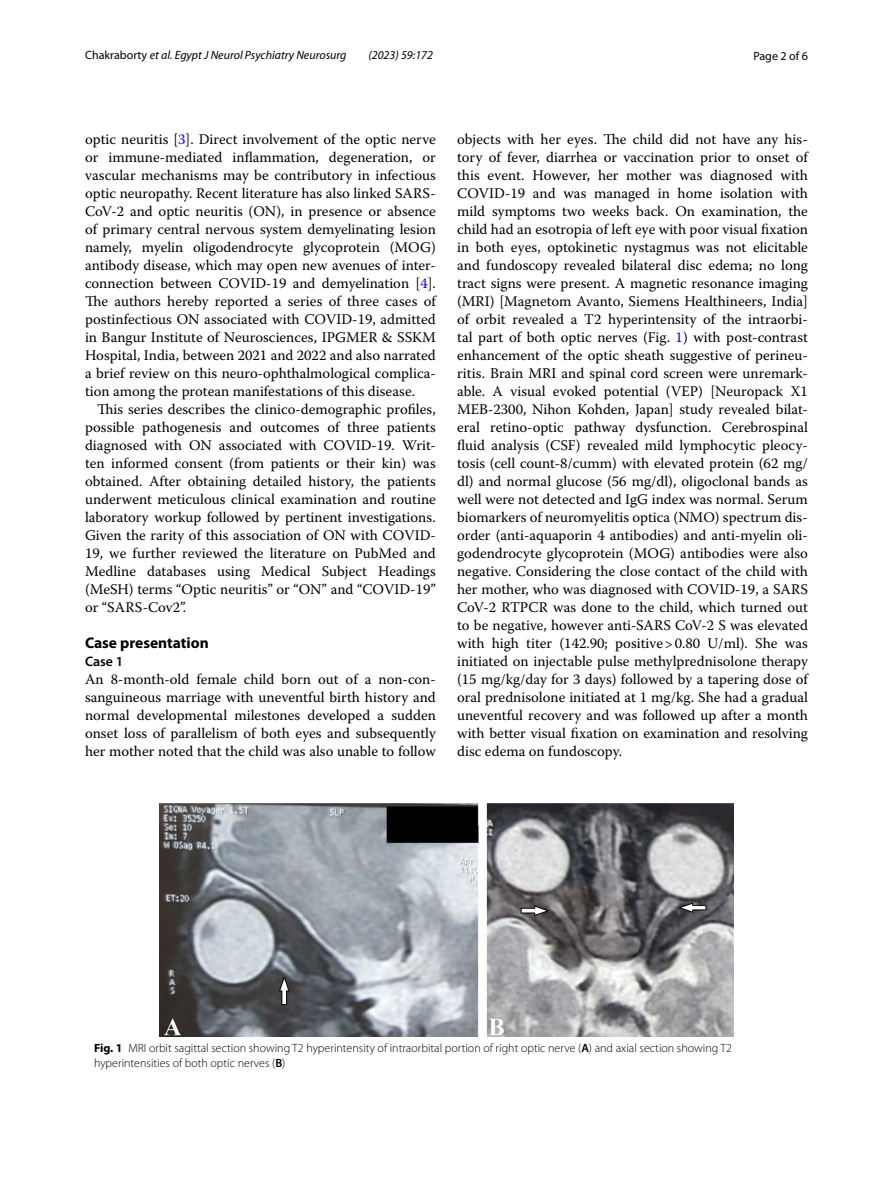
<style>
.page{position:relative;width:893px;height:1187px;background:#fff}
.page>*{position:absolute;margin:0;border:0;box-sizing:border-box;transform-origin:0 0}
.t1{font:700 15.45px "Myriad Pro";color:#000}
.t2{font:14.7px/18px "Warnock Pro";color:#000;text-align:justify}
.t3{font:600 13.8px "Myriad Pro";color:#000}
.t4{font:300 12px/15px "Myriad Pro";color:#000}
.t5{font:italic 12px "Myriad Pro";color:#000}
.t6{font:12px "Myriad Pro";color:#000}
.s1{font-style:normal}
.s2{color:#00f}
.s3{font-weight:700}
.s4{font-weight:600}
</style>
<div class="page">
<img style="left:160px;top:803px;width:573px;height:233px">
<p class="t5" style="left:85px;top:48px;width:263px"><span class="s1">Chakraborty</span> et al. Egypt J Neurol Psychiatry Neurosurg</p>
<p class="t5" style="left:368px;top:48px;width:66px">(2023) 59:172</p>
<p class="t6" style="left:753px;top:48px;width:56px">Page 2 of 6</p>
<p class="t2" style="left:85px;top:130px;width:352px">optic neuritis [<span class="s2">3</span>]. Direct involvement of the optic nerve or immune-mediated inflammation, degeneration, or vascular mechanisms may be contributory in infectious optic neuropathy. Recent literature has also linked SARS-CoV-2 and optic neuritis (ON), in presence or absence of primary central nervous system demyelinating lesion namely, myelin oligodendrocyte glycoprotein (MOG) antibody disease, which may open new avenues of inter&shy;connection between COVID-19 and demyelination [<span class="s2">4</span>].<br>The authors hereby reported a series of three cases of postinfectious ON associated with COVID-19, admitted in Bangur Institute of Neurosciences, IPGMER &amp; SSKM Hospital, India, between 2021 and 2022 and also narrated a brief review on this neuro-ophthalmological complica&shy;tion among the protean manifestations of this disease.</p>
<p class="t2" style="left:85px;top:400px;width:352px;text-indent:12px">This series describes the clinico-demographic profiles, possible pathogenesis and outcomes of three patients diagnosed with ON associated with COVID-19. Writ&shy;ten informed consent (from patients or their kin) was obtained. After obtaining detailed history, the patients underwent meticulous clinical examination and routine laboratory workup followed by pertinent investigations.<br>Given the rarity of this association of ON with COVID-19, we further reviewed the literature on PubMed and Medline databases using Medical Subject Headings (MeSH) terms “Optic neuritis” or “ON” and “COVID-19” or “SARS-Cov2”.</p>
<p class="t1" style="left:85px;top:632px;width:125px">Case presentation</p>
<p class="t3" style="left:85px;top:652px;width:40px">Case 1</p>
<p class="t2" style="left:85px;top:670px;width:352px">An 8-month-old female child born out of a non-con&shy;sanguineous marriage with uneventful birth history and normal developmental milestones developed a sudden onset loss of parallelism of both eyes and subsequently her mother noted that the child was also unable to follow</p>
<p class="t2" style="left:457px;top:130px;width:352px">objects with her eyes. The child did not have any his&shy;tory of fever, diarrhea or vaccination prior to onset of this event. However, her mother was diagnosed with COVID-19 and was managed in home isolation with mild symptoms two weeks back. On examination, the child had an esotropia of left eye with poor visual fixation in both eyes, optokinetic nystagmus was not elicitable and fundoscopy revealed bilateral disc edema; no long tract signs were present. A magnetic resonance imaging (MRI) [Magnetom Avanto, Siemens Healthineers, India] of orbit revealed a T2 hyperintensity of the intraorbi&shy;tal part of both optic nerves (Fig. <span class="s2">1</span>) with post-contrast enhancement of the optic sheath suggestive of perineu&shy;ritis. Brain MRI and spinal cord screen were unremark&shy;able. A visual evoked potential (VEP) [Neuropack X1<br>MEB-2300, Nihon Kohden, Japan] study revealed bilat&shy;eral retino-optic pathway dysfunction. Cerebrospinal fluid analysis (CSF) revealed mild lymphocytic pleocy&shy;tosis (cell count-8/cumm) with elevated protein (62 mg/ dl) and normal glucose (56 mg/dl), oligoclonal bands as well were not detected and IgG index was normal. Serum biomarkers of neuromyelitis optica (NMO) spectrum dis&shy;order (anti-aquaporin 4 antibodies) and anti-myelin oli&shy;godendrocyte glycoprotein (MOG) antibodies were also negative. Considering the close contact of the child with her mother, who was diagnosed with COVID-19, a SARS CoV-2 RTPCR was done to the child, which turned out to be negative, however anti-SARS CoV-2 S was elevated with high titer (142.90; positive&gt;0.80 U/ml). She was initiated on injectable pulse methylprednisolone therapy (15 mg/kg/day for 3 days) followed by a tapering dose of oral prednisolone initiated at 1 mg/kg. She had a gradual uneventful recovery and was followed up after a month with better visual fixation on examination and resolving disc edema on fundoscopy.</p>
<p class="t4" style="left:94px;top:1040px;width:639px"><span class="s3">Fig. 1</span> MRI orbit sagittal section showing T2 hyperintensity of intraorbital portion of right optic nerve (<span class="s4">A</span>) and axial section showing T2 hyperintensities of both optic nerves (<span class="s4">B</span>)</p>
</div>
